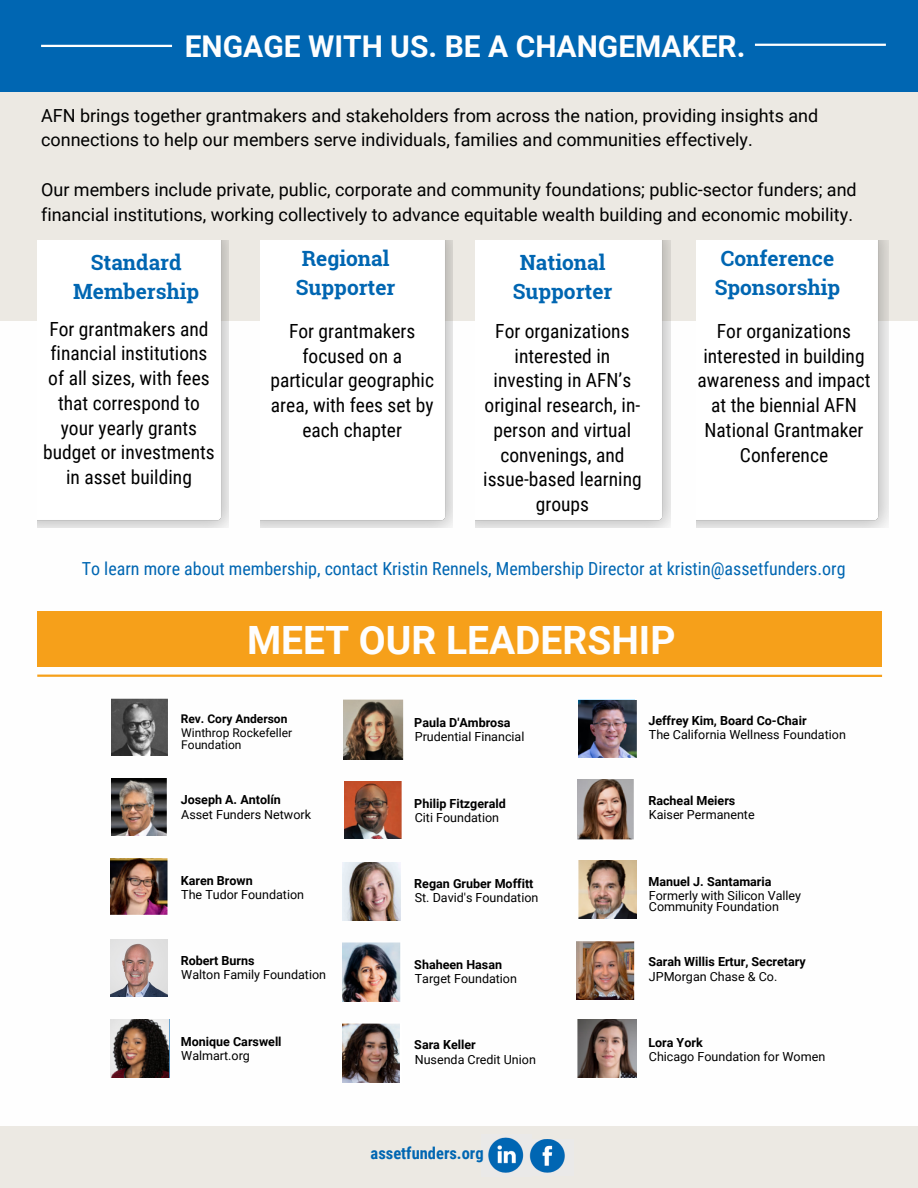
<style>
.page{position:relative;width:918px;height:1188px;background:#fff}
.page>*{position:absolute;margin:0;border:0;box-sizing:border-box;transform-origin:0 0}
.t1{font:700 39px "Roboto";color:#fefefe}
.t2{font:700 30px "Roboto";color:#fefefe}
.t3{font:700 21px/29.2px "Roboto Slab";color:#0066b2;text-align:center}
.t4{font:19.5px/24.8px "Roboto Condensed";color:#000;text-align:center}
.t5{font:18px/24.8px "Roboto";color:#000}
.t6{font:18px "Roboto Condensed";color:#0066b2}
.t7{font:700 16.5px "Roboto Condensed";color:#0066b2}
.t8{font:12.6px/11.6px "Roboto";color:#000}
.t9{font:700 12.6px "Roboto";color:#000}
.t10{font:12px/12px "Roboto";color:#000}
.t11{font:700 12px "Roboto";color:#000}
</style>
<div class="page">
<div style="left:0;top:0;width:918px;height:92px;background:#0066b2"></div>
<div style="left:0;top:92px;width:918px;height:229px;background:#ece9e3"></div>
<div style="left:37px;top:611px;width:845px;height:56px;background:#f6a01a"></div>
<hr style="left:37px;top:675px;width:845px;height:2px;background:#f6a01a">
<hr style="left:41px;top:45px;width:131px;height:2px;background:#fff">
<img style="left:261px;top:241px;width:191px;height:287px">
<img style="left:475px;top:241px;width:196px;height:287px">
<img style="left:697px;top:241px;width:191px;height:287px">
<hr style="left:755px;top:44px;width:131px;height:2px;background:#fff">
<div style="left:0;top:1126px;width:918px;height:62px;background:#ece9e3"></div>
<img style="left:488px;top:1137px;width:36px;height:36px">
<img style="left:529px;top:1139px;width:36px;height:34px">
<img style="left:37px;top:241px;width:192px;height:287px">
<img style="left:111px;top:698px;width:57px;height:57px">
<img style="left:111px;top:779px;width:56px;height:57px">
<img style="left:110px;top:858px;width:57px;height:57px">
<img style="left:110px;top:940px;width:57px;height:57px">
<img style="left:110px;top:1019px;width:59px;height:59px">
<img style="left:344px;top:699px;width:59px;height:60px">
<img style="left:344px;top:781px;width:57px;height:57px">
<img style="left:343px;top:862px;width:58px;height:58px">
<img style="left:342px;top:942px;width:59px;height:60px">
<img style="left:342px;top:1024px;width:58px;height:59px">
<img style="left:579px;top:700px;width:58px;height:58px">
<img style="left:577px;top:780px;width:57px;height:59px">
<img style="left:579px;top:860px;width:58px;height:58px">
<img style="left:577px;top:941px;width:58px;height:59px">
<img style="left:578px;top:1019px;width:59px;height:59px">
<p class="t2" style="left:185px;top:29px;width:562px">ENGAGE WITH US. BE A CHANGEMAKER.</p>
<h3 class="t5" style="left:41px;top:103px;width:779px">AFN brings together grantmakers and stakeholders from across the nation, providing insights and connections to help our members serve individuals, families and communities effectively.</h3>
<h4 class="t5" style="left:41px;top:177px;width:817px">Our members include private, public, corporate and community foundations; public-sector funders; and financial institutions, working collectively to advance equitable wealth building and economic mobility.</h4>
<h4 class="t3" style="left:73px;top:247px;width:128px">Standard<br>Membership</h4>
<p class="t3" style="left:296px;top:243px;width:101px;text-align:left">Regional<br>Supporter</p>
<h3 class="t3" style="left:513px;top:247px;width:101px">National<br>Supporter</h3>
<h4 class="t3" style="left:715px;top:243px;width:127px;text-align:left">Conference<br>Sponsorship</h4>
<p class="t4" style="left:483px;top:319px;width:160px">For organizations interested in investing in AFN’s original research, in&shy;person and virtual convenings, and issue-based learning groups</p>
<h4 class="t4" style="left:698px;top:319px;width:174px">For organizations interested in building awareness and impact at the biennial AFN<br>National Grantmaker<br>Conference</h4>
<h3 class="t4" style="left:43px;top:317px;width:173px">For grantmakers and financial institutions of all sizes, with fees that correspond to your yearly grants budget or investments in asset building</h3>
<h6 class="t4" style="left:270px;top:319px;width:165px">For grantmakers focused on a particular geographic area, with fees set by each chapter</h6>
<h1 class="t6" style="left:82px;top:558px;width:765px">To learn more about membership, contact Kristin Rennels, Membership Director at kristin@assetfunders.org</h1>
<h3 class="t1" style="left:247px;top:618px;width:430px">MEET OUR LEADERSHIP</h3>
<p class="t11" style="left:181px;top:712px;width:108px">Rev. Cory Anderson</p>
<p class="t10" style="left:181px;top:727px;width:112px">Winthrop Rockefeller<br>Foundation</p>
<p class="t9" style="left:414px;top:715px;width:98px">Paula D'Ambrosa</p>
<p class="t8" style="left:415px;top:731px;width:111px">Prudential Financial</p>
<p class="t9" style="left:648px;top:713px;width:160px">Jeffrey Kim, Board Co-Chair</p>
<p class="t8" style="left:649px;top:729px;width:199px">The California Wellness Foundation</p>
<p class="t9" style="left:181px;top:792px;width:102px">Joseph A. Antolín</p>
<p class="t8" style="left:181px;top:808px;width:131px">Asset Funders Network</p>
<p class="t9" style="left:414px;top:796px;width:93px">Philip Fitzgerald</p>
<p class="t8" style="left:415px;top:812px;width:86px">Citi Foundation</p>
<p class="t9" style="left:648px;top:794px;width:88px">Racheal Meiers</p>
<p class="t8" style="left:649px;top:809px;width:107px">Kaiser Permanente</p>
<p class="t9" style="left:181px;top:873px;width:73px">Karen Brown</p>
<p class="t8" style="left:181px;top:889px;width:124px">The Tudor Foundation</p>
<p class="t9" style="left:414px;top:876px;width:121px">Regan Gruber Moffitt</p>
<p class="t8" style="left:415px;top:892px;width:125px">St. David's Foundation</p>
<p class="t9" style="left:648px;top:874px;width:125px">Manuel J. Santamaria</p>
<p class="t8" style="left:649px;top:889px;width:154px">Formerly with Silicon Valley<br>Community Foundation</p>
<p class="t9" style="left:181px;top:954px;width:75px">Robert Burns</p>
<p class="t8" style="left:181px;top:969px;width:146px">Walton Family Foundation</p>
<p class="t9" style="left:414px;top:957px;width:89px">Shaheen Hasan</p>
<p class="t8" style="left:415px;top:973px;width:104px">Target Foundation</p>
<p class="t9" style="left:648px;top:955px;width:159px">Sarah Willis Ertur, Secretary</p>
<p class="t8" style="left:649px;top:971px;width:130px">JPMorgan Chase &amp; Co.</p>
<p class="t9" style="left:181px;top:1034px;width:102px">Monique Carswell</p>
<p class="t8" style="left:181px;top:1050px;width:70px">Walmart.org</p>
<p class="t9" style="left:414px;top:1038px;width:63px">Sara Keller</p>
<p class="t8" style="left:415px;top:1053px;width:123px">Nusenda Credit Union</p>
<p class="t9" style="left:648px;top:1035px;width:56px">Lora York</p>
<p class="t8" style="left:649px;top:1051px;width:178px">Chicago Foundation for Women</p>
<p class="t7" style="left:371px;top:1144px;width:115px">assetfunders.org</p>
</div>
